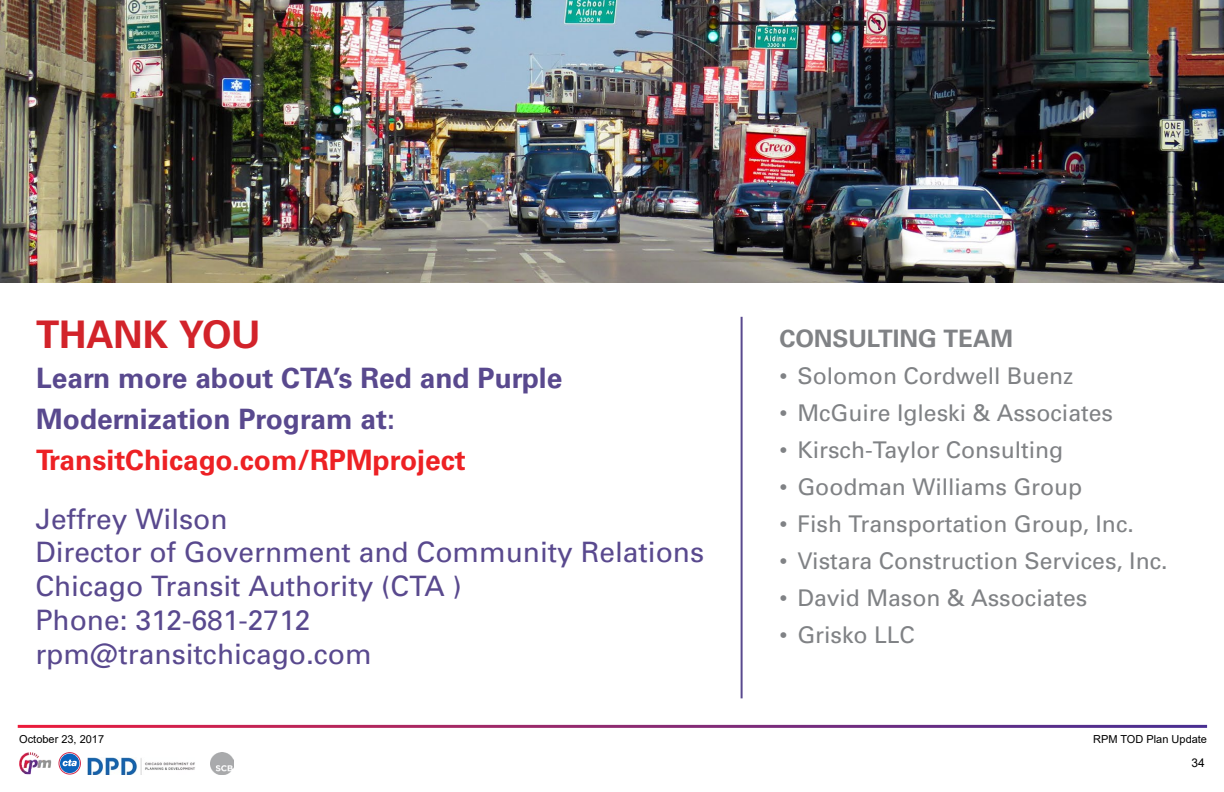
<style>
.page{position:relative;width:1224px;height:792px;background:#fff}
.page>*{position:absolute;margin:0;border:0;box-sizing:border-box;transform-origin:0 0}
.t1{font:700 38px "Univers";letter-spacing:-.01em;color:#d2232a}
.t2{font:28.1px "Univers";color:#59498e}
.t3{font:700 28.1px/41px "Univers";color:#59498e}
.t4{font:700 24px "Univers";color:#808285}
.t5{font:23px "Univers";color:#808285}
.t6{font:12px "Arial";color:#000101}
.t7{font:11px "Arial";color:#010000}
.s1{color:#ed2124}
</style>
<div class="page">
<img style="left:211px;top:752px;width:22px;height:22px">
<div style="left:59px;top:752px;width:22px;height:22px;border:1px solid #ce1f43;border-radius:50%"></div>
<svg style="left:60px;top:754px;width:19px;height:19px"></svg>
<svg style="left:63px;top:760px;width:15px;height:7px"></svg>
<img style="left:19px;top:752px;width:32px;height:22px">
<img style="left:88px;top:758px;width:107px;height:17px">
<img style="left:0;top:0;width:1224px;height:282px">
<hr style="left:741px;top:317px;width:2px;height:381px;background:#59498e">
<h1 class="t1" style="left:36px;top:313px;width:226px">THANK YOU</h1>
<p class="t4" style="left:779px;top:325px;width:235px">CONSULTING TEAM</p>
<p class="t5" style="left:779px;top:363px;width:296px">• Solomon Cordwell Buenz</p>
<p class="t5" style="left:779px;top:400px;width:335px">• McGuire Igleski &amp; Associates</p>
<p class="t5" style="left:779px;top:437px;width:285px">• Kirsch-Taylor Consulting</p>
<p class="t5" style="left:779px;top:474px;width:304px">• Goodman Williams Group</p>
<p class="t5" style="left:779px;top:511px;width:356px">• Fish Transportation Group, Inc.</p>
<p class="t5" style="left:779px;top:548px;width:390px">• Vistara Construction Services, Inc.</p>
<p class="t5" style="left:779px;top:585px;width:310px">• David Mason &amp; Associates</p>
<p class="t5" style="left:779px;top:622px;width:137px">• Grisko LLC</p>
<p class="t3" style="left:36px;top:358px;width:528px">Learn more about CTA’s Red and Purple<br>Modernization Program at:<br><span class="s1">TransitChicago.com/RPMproject</span></p>
<p class="t2" style="left:35px;top:502px;width:194px">Jeffrey Wilson</p>
<p class="t2" style="left:35px;top:536px;width:670px">Director of Government and Community Relations</p>
<p class="t2" style="left:35px;top:570px;width:428px">Chicago Transit Authority (CTA )</p>
<p class="t2" style="left:35px;top:604px;width:277px">Phone: 312-681-2712</p>
<p class="t2" style="left:35px;top:637px;width:338px">rpm@transitchicago.com</p>
<p class="t7" style="left:19px;top:732px;width:86px">October 23, 2017</p>
<p class="t7" style="left:1093px;top:731px;width:115px">RPM TOD Plan Update</p>
<p class="t6" style="left:1192px;top:754px;width:15px">34</p>
</div>
